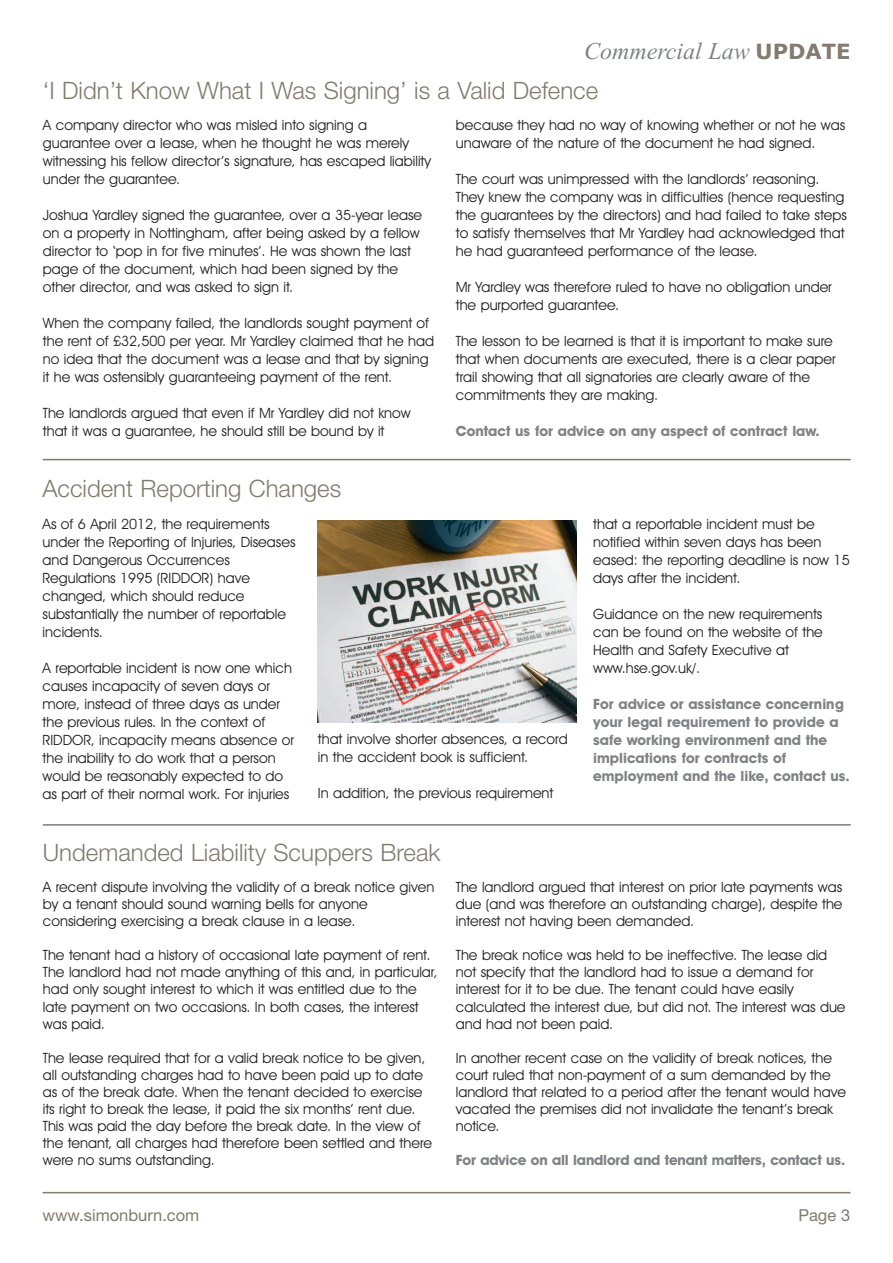
<style>
.page{position:relative;width:893px;height:1263px;background:#fff}
.page>*{position:absolute;margin:0;border:0;box-sizing:border-box;transform-origin:0 0}
.t1{font:300 24px "Helvetica Neue";color:#827b6e}
.t2{font:italic 24px "Times";color:#808285}
.t3{font:16.5px "Helvetica Neue";color:#827b6e}
.t4{font:14.25px/18px "Avant Garde IT Cby BT";color:#231f20}
.t5{font:700 14.25px/18px "Avant Garde IT Cby BT";color:#808285}
.s1{font-family:"Verdana";font-weight:700;font-style:normal;font-size:21px;color:#827b6e}
</style>
<div class="page">
<hr style="left:43px;top:1192px;width:807px;height:1px;background:#827b6e">
<hr style="left:43px;top:459px;width:808px;height:1px;background:#827b6e">
<hr style="left:43px;top:824px;width:808px;height:2px;background:#827b6e">
<img style="left:318px;top:520px;width:259px;height:202px">
<h1 class="t2" style="left:584px;top:37px;width:268px">Commercial Law <span class="s1">UPDATE</span></h1>
<h1 class="t1" style="left:43px;top:76px;width:557px">‘I Didn’t Know What I Was Signing’ is a Valid Defence</h1>
<p class="t4" style="left:43px;top:117px;width:390px">A company director who was misled into signing a guarantee over a lease, when he thought he was merely witnessing his fellow director’s signature, has escaped liability under the guarantee.</p>
<p class="t4" style="left:43px;top:207px;width:381px">Joshua Yardley signed the guarantee, over a 35-year lease on a property in Nottingham, after being asked by a fellow director to ‘pop in for five minutes’. He was shown the last page of the document, which had been signed by the other director, and was asked to sign it.</p>
<p class="t4" style="left:43px;top:315px;width:393px">When the company failed, the landlords sought payment of the rent of £32,500 per year. Mr Yardley claimed that he had no idea that the document was a lease and that by signing it he was ostensibly guaranteeing payment of the rent.</p>
<p class="t4" style="left:43px;top:405px;width:369px">The landlords argued that even if Mr Yardley did not know that it was a guarantee, he should still be bound by it</p>
<h1 class="t1" style="left:43px;top:474px;width:300px">Accident Reporting Changes</h1>
<p class="t4" style="left:456px;top:117px;width:391px">because they had no way of knowing whether or not he was unaware of the nature of the document he had signed.</p>
<p class="t4" style="left:456px;top:171px;width:393px">The court was unimpressed with the landlords’ reasoning.<br>They knew the company was in difficulties (hence requesting the guarantees by the directors) and had failed to take steps to satisfy themselves that Mr Yardley had acknowledged that he had guaranteed performance of the lease.</p>
<p class="t4" style="left:456px;top:279px;width:378px">Mr Yardley was therefore ruled to have no obligation under the purported guarantee.</p>
<p class="t4" style="left:456px;top:333px;width:381px">The lesson to be learned is that it is important to make sure that when documents are executed, there is a clear paper trail showing that all signatories are clearly aware of the commitments they are making.</p>
<p class="t5" style="left:456px;top:423px;width:366px">Contact us for advice on any aspect of contract law.</p>
<p class="t4" style="left:43px;top:516px;width:255px">As of 6 April 2012, the requirements under the Reporting of Injuries, Diseases and Dangerous Occurrences<br>Regulations 1995 (RIDDOR) have changed, which should reduce substantially the number of reportable incidents.</p>
<p class="t4" style="left:43px;top:660px;width:253px">A reportable incident is now one which causes incapacity of seven days or more, instead of three days as under the previous rules. In the context of RIDDOR, incapacity means absence or the inability to do work that a person would be reasonably expected to do as part of their normal work. For injuries</p>
<p class="t4" style="left:318px;top:731px;width:251px">that involve shorter absences, a record in the accident book is sufficient.</p>
<p class="t4" style="left:318px;top:785px;width:237px">In addition, the previous requirement</p>
<p class="t4" style="left:593px;top:516px;width:258px">that a reportable incident must be notified within seven days has been eased: the reporting deadline is now 15 days after the incident.</p>
<p class="t4" style="left:593px;top:606px;width:231px">Guidance on the new requirements can be found on the website of the<br>Health and Safety Executive at www.hse.gov.uk/.</p>
<p class="t5" style="left:593px;top:696px;width:258px">For advice or assistance concerning your legal requirement to provide a safe working environment and the implications for contracts of employment and the like, contact us.</p>
<h1 class="t1" style="left:43px;top:837px;width:399px">Undemanded Liability Scuppers Break</h1>
<p class="t4" style="left:43px;top:879px;width:393px;line-height:17.1px">A recent dispute involving the validity of a break notice given by a tenant should sound warning bells for anyone considering exercising a break clause in a lease.</p>
<p class="t4" style="left:43px;top:948px;width:396px;line-height:17.1px">The tenant had a history of occasional late payment of rent.<br>The landlord had not made anything of this and, in particular, had only sought interest to which it was entitled due to the late payment on two occasions. In both cases, the interest was paid.</p>
<p class="t4" style="left:43px;top:1050px;width:391px;line-height:17.1px">The lease required that for a valid break notice to be given, all outstanding charges had to have been paid up to date as of the break date. When the tenant decided to exercise its right to break the lease, it paid the six months’ rent due.<br>This was paid the day before the break date. In the view of the tenant, all charges had therefore been settled and there were no sums outstanding.</p>
<p class="t4" style="left:456px;top:879px;width:388px;line-height:17.1px;text-align:justify">The landlord argued that interest on prior late payments was due (and was therefore an outstanding charge), despite the interest not having been demanded.</p>
<p class="t4" style="left:456px;top:948px;width:391px;line-height:17.1px">The break notice was held to be ineffective. The lease did not specify that the landlord had to issue a demand for interest for it to be due. The tenant could have easily calculated the interest due, but did not. The interest was due and had not been paid.</p>
<p class="t4" style="left:456px;top:1050px;width:392px;line-height:17.1px">In another recent case on the validity of break notices, the court ruled that non-payment of a sum demanded by the landlord that related to a period after the tenant would have vacated the premises did not invalidate the tenant’s break notice.</p>
<p class="t5" style="left:456px;top:1152px;width:391px">For advice on all landlord and tenant matters, contact us.</p>
<p class="t3" style="left:43px;top:1205px;width:158px">www.simonburn.com</p>
<p class="t3" style="left:798px;top:1205px;width:54px">Page 3</p>
</div>
